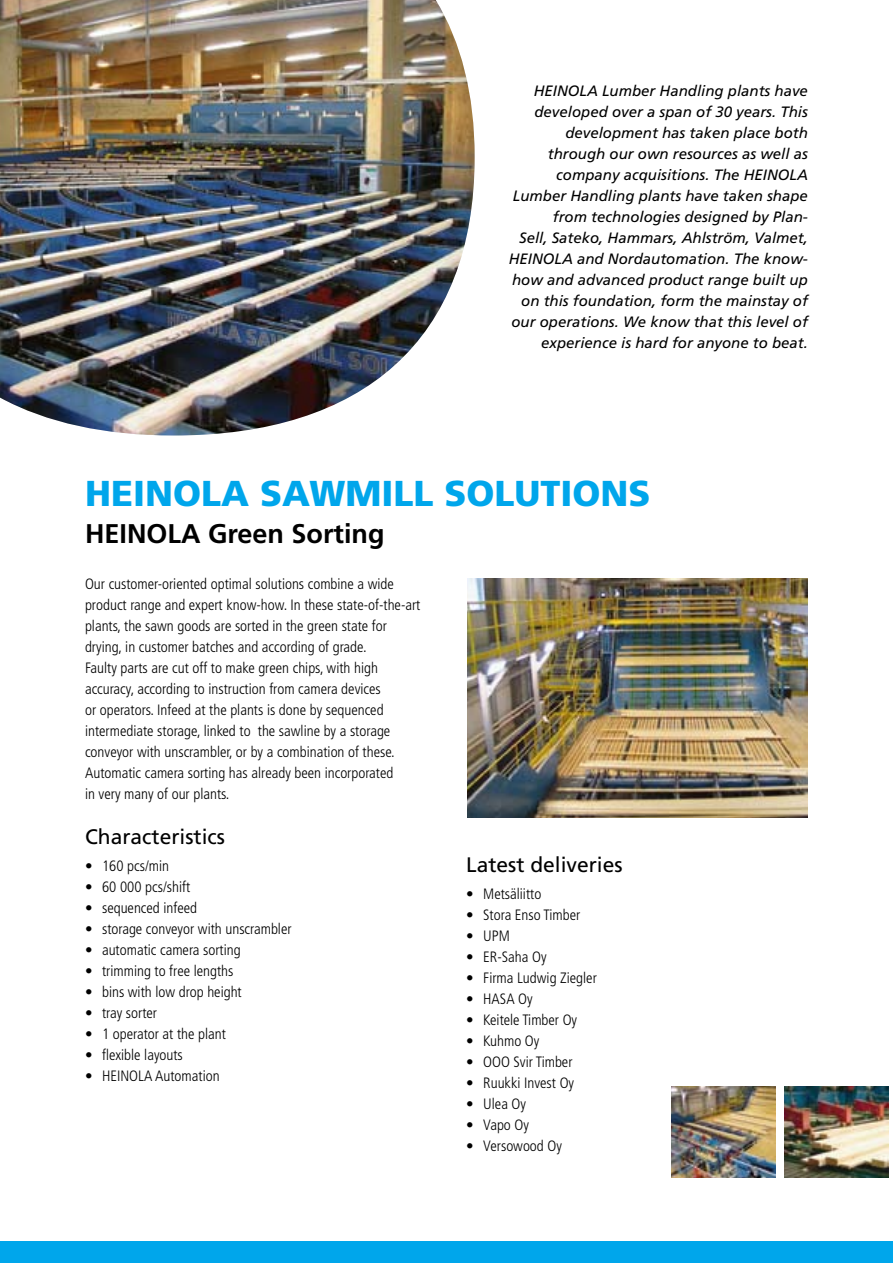
<style>
.page{position:relative;width:893px;height:1263px;background:#fff}
.page>*{position:absolute;margin:0;border:0;box-sizing:border-box;transform-origin:0 0}
.t1{font:900 36px "Frutiger";color:#00a6eb}
.t2{font:700 27px "Frutiger";color:#000}
.t3{font:21px "Frutiger";color:#000}
.t4{font:300 condensed 15px/21px "Frutiger";color:#000}
.t5{font:italic 15px/21px "Frutiger";color:#000;text-align:right}
</style>
<div class="page">
<div style="left:0;top:1242px;width:893px;height:21px;background:#00a6eb"></div>
<img style="left:467px;top:579px;width:340px;height:238px">
<img style="left:0;top:0;width:475px;height:435px">
<img style="left:784px;top:1086px;width:104px;height:92px">
<img style="left:672px;top:1086px;width:104px;height:92px">
<p class="t5" style="left:509px;top:81px;width:301px">HEINOLA Lumber Handling plants have developed over a span of 30 years. This development has taken place both through our own resources as well as company acquisitions. The HEINOLA Lumber Handling plants have taken shape from technologies designed by Plan-<br>Sell, Sateko, Hammars, Ahlström, Valmet, HEINOLA and Nordautomation. The know&shy;how and advanced product range built up on this foundation, form the mainstay of our operations. We know that this level of experience is hard for anyone to beat.</p>
<h1 class="t1" style="left:85px;top:471px;width:567px">HEINOLA SAWMILL SOLUTIONS</h1>
<h2 class="t2" style="left:85px;top:518px;width:301px">HEINOLA Green Sorting</h2>
<p class="t4" style="left:85px;top:574px;width:337px">Our customer-oriented optimal solutions combine a wide product range and expert know-how. In these state-of-the-art plants, the sawn goods are sorted in the green state for drying, in customer batches and according of grade.<br>Faulty parts are cut off to make green chips, with high accuracy, according to instruction from camera devices<br>or operators. Infeed at the plants is done by sequenced intermediate storage, linked to the sawline by a storage conveyor with unscrambler, or by a combination of these.<br>Automatic camera sorting has already been incorporated<br>in very many of our plants.</p>
<h3 class="t3" style="left:85px;top:824px;width:142px">Characteristics</h3>
<p class="t4" style="left:85px;top:856px;width:86px">• 160 pcs/min</p>
<p class="t4" style="left:85px;top:877px;width:107px">• 60 000 pcs/shift</p>
<p class="t4" style="left:85px;top:898px;width:114px">• sequenced infeed</p>
<p class="t4" style="left:85px;top:919px;width:208px">• storage conveyor with unscrambler</p>
<p class="t4" style="left:85px;top:940px;width:157px">• automatic camera sorting</p>
<p class="t4" style="left:85px;top:961px;width:150px">• trimming to free lengths</p>
<p class="t4" style="left:85px;top:982px;width:158px">• bins with low drop height</p>
<p class="t4" style="left:85px;top:1003px;width:74px">• tray sorter</p>
<p class="t4" style="left:85px;top:1024px;width:142px">• 1 operator at the plant</p>
<p class="t4" style="left:85px;top:1045px;width:99px">• flexible layouts</p>
<p class="t4" style="left:85px;top:1066px;width:136px">• HEINOLA Automation</p>
<h3 class="t3" style="left:466px;top:853px;width:158px">Latest deliveries</h3>
<p class="t4" style="left:466px;top:884px;width:77px">• Metsäliitto</p>
<p class="t4" style="left:466px;top:905px;width:115px">• Stora Enso Timber</p>
<p class="t4" style="left:466px;top:926px;width:45px">• UPM</p>
<p class="t4" style="left:466px;top:947px;width:82px">• ER-Saha Oy</p>
<p class="t4" style="left:466px;top:968px;width:132px">• Firma Ludwig Ziegler</p>
<p class="t4" style="left:466px;top:989px;width:68px">• HASA Oy</p>
<p class="t4" style="left:466px;top:1010px;width:112px">• Keitele Timber Oy</p>
<p class="t4" style="left:466px;top:1031px;width:75px">• Kuhmo Oy</p>
<p class="t4" style="left:466px;top:1052px;width:108px">• OOO Svir Timber</p>
<p class="t4" style="left:466px;top:1073px;width:109px">• Ruukki Invest Oy</p>
<p class="t4" style="left:466px;top:1094px;width:61px">• Ulea Oy</p>
<p class="t4" style="left:466px;top:1115px;width:64px">• Vapo Oy</p>
<p class="t4" style="left:466px;top:1136px;width:97px">• Versowood Oy</p>
</div>
